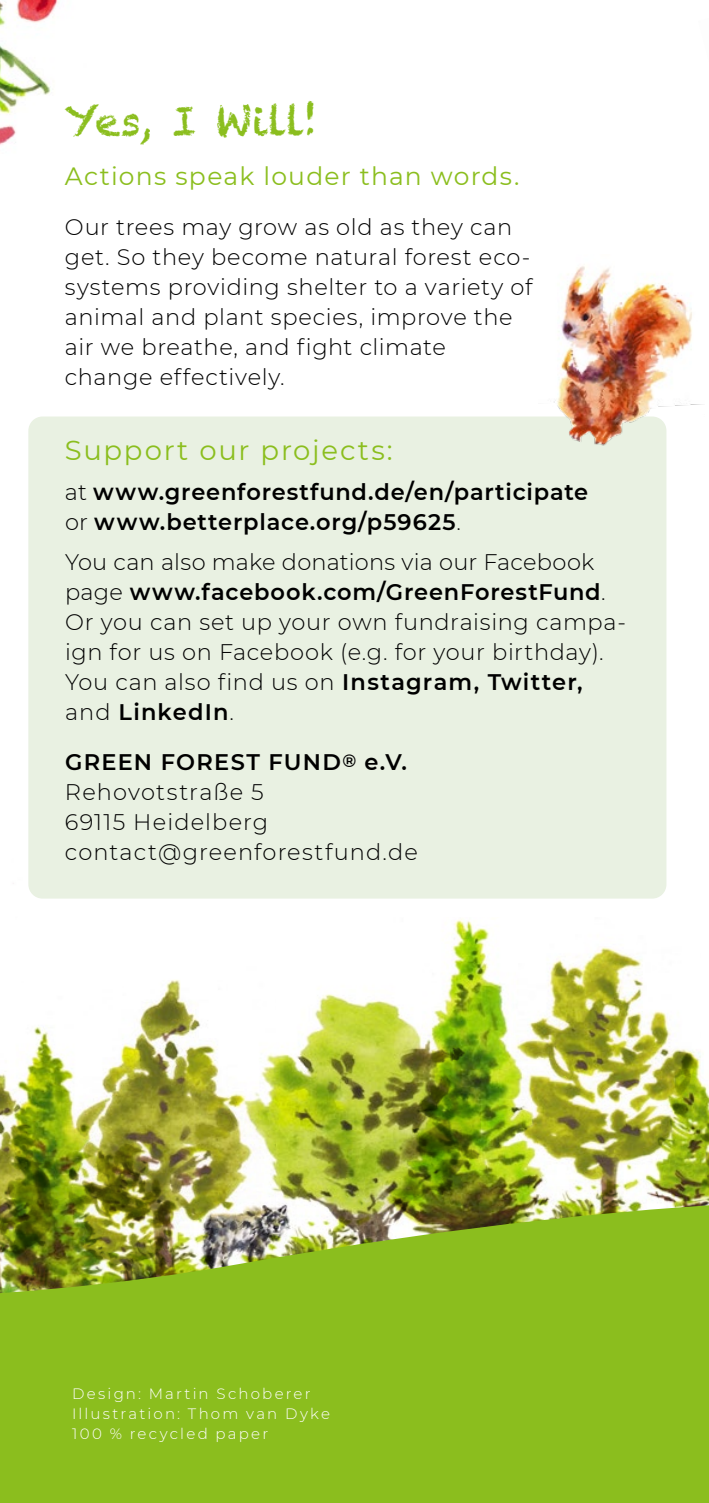
<style>
.page{position:relative;width:709px;height:1503px;background:#fff}
.page>*{position:absolute;margin:0;border:0;box-sizing:border-box;transform-origin:0 0}
.t1{font:40px "Chalkduster";letter-spacing:-.005em;color:#8bbe1e}
.t2{font:27.5px "Montserrat";letter-spacing:.065em;color:#8bbe1e}
.t3{font:25px "Montserrat";letter-spacing:.05em;color:#8bbe1e}
.t4{font:300 22.5px/30px "Montserrat";letter-spacing:.03em;color:#000}
.t5{font:300 22.5px/30px "Montserrat";letter-spacing:.05em;color:#000}
.t6{font:600 22.5px/30px "Montserrat";letter-spacing:.035em;color:#000}
.t7{font:300 15px/20.2px "Montserrat";letter-spacing:.145em;color:#fff}
.s1{font-weight:300}
.s2{font-weight:600}
.s3{font-weight:600;font-size:17.5px}
</style>
<div class="page">
<img style="left:0;top:0;width:59px;height:145px">
<img style="left:562px;top:947px;width:68px;height:159px">
<img style="left:128px;top:980px;width:93px;height:126px">
<img style="left:452px;top:919px;width:110px;height:187px">
<img style="left:221px;top:969px;width:260px;height:137px">
<img style="left:0;top:1027px;width:128px;height:79px">
<img style="left:630px;top:956px;width:79px;height:150px">
<div style="left:28px;top:416px;width:638px;height:482px;background:#e9f1e2;border-radius:14px"></div>
<img style="left:539px;top:266px;width:164px;height:195px">
<img style="left:0;top:1106px;width:709px;height:396px">
<h1 class="t1" style="left:65px;top:98px;width:254px">Yes, I Will!</h1>
<p class="t3" style="left:65px;top:159px;width:456px">Actions speak louder than words.</p>
<p class="t4" style="left:65px;top:211px;width:469px">Our trees may grow as old as they can get. So they become natural forest eco&shy;systems providing shelter to a variety of animal and plant species, improve the air we breathe, and fight climate change effectively.</p>
<p class="t2" style="left:65px;top:431px;width:329px">Support our projects:</p>
<p class="t6" style="left:65px;top:475px;width:525px"><span class="s1">at</span> www.greenforestfund.de/en/participate <span class="s1">or</span> www.betterplace.org/p59625<span class="s1">.</span></p>
<p class="t4" style="left:65px;top:546px;width:562px">You can also make donations via our Facebook page <span class="s2">www.facebook.com/GreenForestFund</span>.<br>Or you can set up your own fundraising campa&shy;ign for us on Facebook (e.g. for your birthday).<br>You can also find us on <span class="s2">Instagram, Twitter, </span>and <span class="s2">LinkedIn</span>.</p>
<p class="t5" style="left:65px;top:746px;width:354px"><span class="s2">GREEN FOREST FUND</span><span class="s3">®</span> <span class="s2">e.V.<br></span>Rehovotstraße 5<br>69115 Heidelberg contact@greenforestfund.de</p>
<p class="t7" style="left:72px;top:1382px;width:259px">Design: Martin Schoberer<br>Illustration: Thom van Dyke<br>100 % recycled paper</p>
</div>
